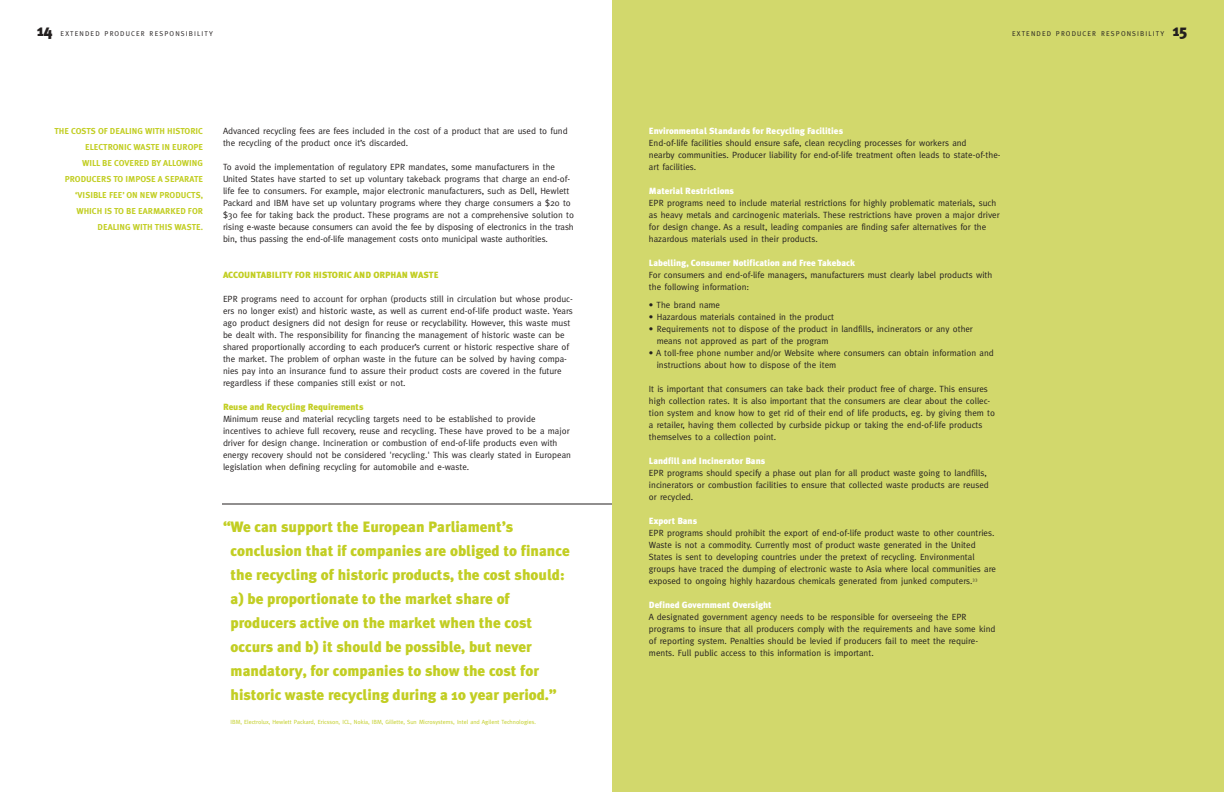
<style>
.page{position:relative;width:1224px;height:792px;background:#fff}
.page>*{position:absolute;margin:0;border:0;box-sizing:border-box;transform-origin:0 0}
.t1{font:900 16px "Meta Plus";color:#231f1f}
.t2{font:900 15px/24px "Meta Plus";color:#c2ce23}
.t3{font:9px/12px "Meta";color:#231f1f}
.t4{font:900 9px "Meta Plus";color:#fff}
.t5{font:900 9px "Meta Plus";color:#c2ce23}
.t6{font:700 8.6px/16px "Meta Plus";color:#c2ce23;text-align:right}
.t7{font:7px "Meta";letter-spacing:.16em;color:#231f1f}
.t8{font:6px "Meta";color:#c2ce23}
</style>
<div class="page">
<div style="left:612px;top:0;width:612px;height:792px;background:#d2d86c"></div>
<hr style="left:222px;top:504px;width:390px;height:1px;background:#231f1f">
<h1 class="t1" style="left:37px;top:25px;width:17px">14</h1>
<p class="t7" style="left:61px;top:31px;width:154px">EXTENDED PRODUCER RESPONSIBILITY</p>
<p class="t6" style="left:54px;top:124px;width:150px">THE COSTS OF DEALING WITH HISTORIC<br>ELECTRONIC WASTE IN EUROPE<br>WILL BE COVERED BY ALLOWING<br>PRODUCERS TO IMPOSE A SEPARATE ‘VISIBLE FEE’ ON NEW PRODUCTS,<br>WHICH IS TO BE EARMARKED FOR<br>DEALING WITH THIS WASTE.</p>
<p class="t3" style="left:223px;top:126px;width:346px">Advanced recycling fees are fees included in the cost of a product that are used to fund the recycling of the product once it’s discarded.</p>
<p class="t3" style="left:223px;top:162px;width:353px">To avoid the implementation of regulatory EPR mandates, some manufacturers in the United States have started to set up voluntary takeback programs that charge an end-of&shy;life fee to consumers. For example, major electronic manufacturers, such as Dell, Hewlett Packard and IBM have set up voluntary programs where they charge consumers a $20 to $30 fee for taking back the product. These programs are not a comprehensive solution to rising e-waste because consumers can avoid the fee by disposing of electronics in the trash bin, thus passing the end-of-life management costs onto municipal waste authorities.</p>
<p class="t5" style="left:223px;top:272px;width:217px">ACCOUNTABILITY FOR HISTORIC AND ORPHAN WASTE</p>
<p class="t3" style="left:223px;top:294px;width:351px">EPR programs need to account for orphan (products still in circulation but whose produc&shy;ers no longer exist) and historic waste, as well as current end-of-life product waste. Years ago product designers did not design for reuse or recyclability. However, this waste must be dealt with. The responsibility for financing the management of historic waste can be shared proportionally according to each producer’s current or historic respective share of the market. The problem of orphan waste in the future can be solved by having compa&shy;nies pay into an insurance fund to assure their product costs are covered in the future regardless if these companies still exist or not.</p>
<p class="t5" style="left:223px;top:404px;width:142px">Reuse and Recycling Requirements</p>
<p class="t3" style="left:223px;top:414px;width:349px">Minimum reuse and material recycling targets need to be established to provide incentives to achieve full recovery, reuse and recycling. These have proved to be a major driver for design change. Incineration or combustion of end-of-life products even with energy recovery should not be considered 'recycling.' This was clearly stated in European legislation when defining recycling for automobile and e-waste.</p>
<p class="t2" style="left:231px;top:516px;width:341px;text-indent:-8px">“We can support the European Parliament’s conclusion that if companies are obliged to finance the recycling of historic products, the cost should: a) be proportionate to the market share of producers active on the market when the cost occurs and b) it should be possible, but never mandatory, for companies to show the cost for historic waste recycling during a 10 year period.”</p>
<p class="t8" style="left:231px;top:719px;width:307px">IBM, Electrolux, Hewlett Packard, Ericsson, ICL, Nokia, IBM, Gillette, Sun Microsystems, Intel and Agilent Technologies.</p>
<p class="t7" style="left:1012px;top:31px;width:154px">EXTENDED PRODUCER RESPONSIBILITY</p>
<h1 class="t1" style="left:1173px;top:25px;width:16px">15</h1>
<p class="t4" style="left:649px;top:128px;width:196px">Environmental Standards for Recycling Facilities</p>
<p class="t3" style="left:649px;top:138px;width:353px">End-of-life facilities should ensure safe, clean recycling processes for workers and<br>nearby communities. Producer liability for end-of-life treatment often leads to state-of-the&shy;art facilities.</p>
<p class="t4" style="left:649px;top:188px;width:87px">Material Restrictions</p>
<p class="t3" style="left:649px;top:198px;width:352px">EPR programs need to include material restrictions for highly problematic materials, such as heavy metals and carcinogenic materials. These restrictions have proven a major driver for design change. As a result, leading companies are finding safer alternatives for the hazardous materials used in their products.</p>
<p class="t4" style="left:649px;top:260px;width:208px">Labelling, Consumer Notification and Free Takeback</p>
<p class="t3" style="left:649px;top:270px;width:345px">For consumers and end-of-life managers, manufacturers must clearly label products with the following information:</p>
<p class="t3" style="left:649px;top:300px;width:73px">• The brand name</p>
<p class="t3" style="left:649px;top:312px;width:187px">• Hazardous materials contained in the product</p>
<p class="t3" style="left:657px;top:324px;width:318px;text-indent:-8px">• Requirements not to dispose of the product in landfills, incinerators or any other means not approved as part of the program</p>
<p class="t3" style="left:657px;top:348px;width:339px;text-indent:-8px">• A toll-free phone number and/or Website where consumers can obtain information and instructions about how to dispose of the item</p>
<p class="t3" style="left:649px;top:384px;width:348px">It is important that consumers can take back their product free of charge. This ensures high collection rates. It is also important that the consumers are clear about the collec&shy;tion system and know how to get rid of their end of life products, eg. by giving them to a retailer, having them collected by curbside pickup or taking the end-of-life products themselves to a collection point.</p>
<p class="t4" style="left:649px;top:458px;width:118px">Landfill and Incinerator Bans</p>
<p class="t3" style="left:649px;top:468px;width:341px">EPR programs should specify a phase out plan for all product waste going to landfills, incinerators or combustion facilities to ensure that collected waste products are reused or recycled.</p>
<p class="t4" style="left:649px;top:518px;width:50px">Export Bans</p>
<p class="t3" style="left:649px;top:528px;width:349px">EPR programs should prohibit the export of end-of-life product waste to other countries.<br>Waste is not a commodity. Currently most of product waste generated in the United States is sent to developing countries under the pretext of recycling. Environmental groups have traced the dumping of electronic waste to Asia where local communities are exposed to ongoing highly hazardous chemicals generated from junked computers.<sup>33</sup></p>
<p class="t4" style="left:649px;top:602px;width:124px">Defined Government Oversight</p>
<p class="t3" style="left:649px;top:612px;width:348px">A designated government agency needs to be responsible for overseeing the EPR programs to insure that all producers comply with the requirements and have some kind of reporting system. Penalties should be levied if producers fail to meet the require&shy;ments. Full public access to this information is important.</p>
</div>
